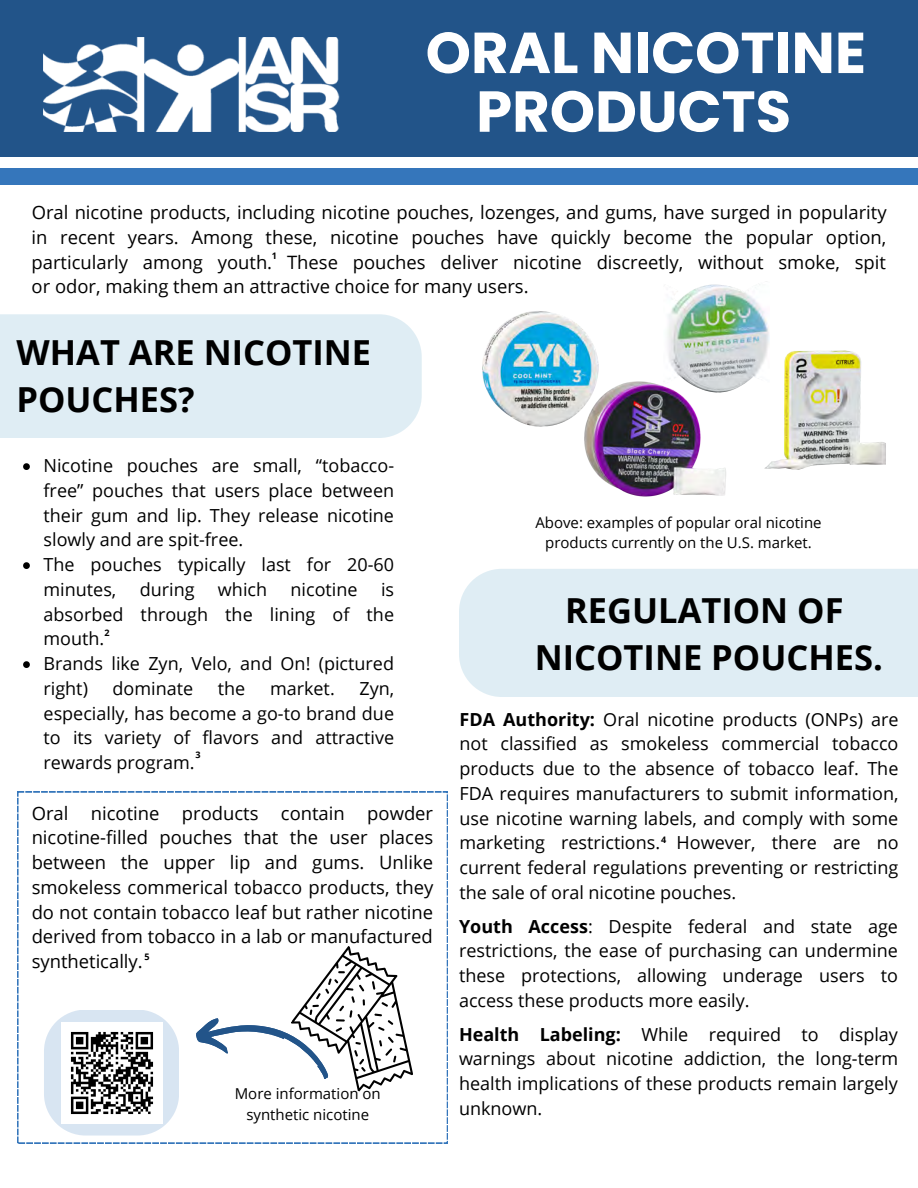
<style>
.page{position:relative;width:918px;height:1188px;background:#fff}
.page>*{position:absolute;margin:0;border:0;box-sizing:border-box;transform-origin:0 0}
.t1{font:700 57.6px/58.7px "Poppins";color:#fff;text-align:center}
.t2{font:700 34.5px/47.2px "Open Sans";color:#000}
.t3{font:18.45px/24.8px "Open Sans";color:#000;text-align:justify}
.t4{font:18px/24.8px "Open Sans";color:#000;text-align:justify}
.t5{font:15px/20.2px "Open Sans";color:#000;text-align:center}
.t6{font:700 9px "Open Sans";color:#000}
.s1{font-weight:700}
</style>
<div class="page">
<div style="left:0;top:168px;width:918px;height:17px;background:#3576bb"></div>
<div style="left:0;top:0;width:918px;height:157px;background:#225489"></div>
<img style="left:44px;top:37px;width:296px;height:95px">
<div style="left:0;top:314px;width:422px;height:124px;background:#dfedf4"></div>
<svg style="left:23px;top:463px;width:7px;height:7px"></svg>
<svg style="left:23px;top:562px;width:7px;height:7px"></svg>
<svg style="left:23px;top:661px;width:7px;height:7px"></svg>
<img style="left:667px;top:284px;width:103px;height:107px">
<img style="left:482px;top:311px;width:117px;height:116px">
<img style="left:760px;top:345px;width:126px;height:125px">
<img style="left:579px;top:376px;width:151px;height:121px">
<div style="left:459px;top:569px;width:459px;height:128px;background:#dfedf4"></div>
<svg style="left:17px;top:792px;width:431px;height:351px"></svg>
<svg style="left:192px;top:936px;width:256px;height:171px"></svg>
<h1 class="t1" style="left:426px;top:24px;width:442px">ORAL NICOTINE<br>PRODUCTS</h1>
<p class="t3" style="left:32px;top:200px;width:857px">Oral nicotine products, including nicotine pouches, lozenges, and gums, have surged in popularity in recent years. Among these, nicotine pouches have quickly become the popular option, particularly among youth.</p>
<p class="t6" style="left:272px;top:250px;width:7px">1</p>
<p class="t3" style="left:32px;top:249px;width:856px;text-indent:255px">These pouches deliver nicotine discreetly, without smoke, spit or odor, making them an attractive choice for many users.</p>
<h2 class="t2" style="left:17px;top:328px;width:356px">WHAT ARE NICOTINE<br>POUCHES?</h2>
<p class="t4" style="left:44px;top:453px;width:352px">Nicotine pouches are small, “tobacco&shy;free” pouches that users place between their gum and lip. They release nicotine slowly and are spit-free.</p>
<p class="t4" style="left:44px;top:552px;width:352px">The pouches typically last for 20-60 minutes,</p>
<p class="t4" style="left:140px;top:577px;width:56px">during</p>
<p class="t4" style="left:218px;top:577px;width:51px">which</p>
<p class="t4" style="left:291px;top:577px;width:69px">nicotine</p>
<p class="t4" style="left:44px;top:577px;width:352px;text-indent:337px">is absorbed through the lining of the mouth.</p>
<p class="t6" style="left:104px;top:626px;width:7px">2</p>
<p class="t4" style="left:44px;top:651px;width:352px">Brands like Zyn, Velo, and On! (pictured right)</p>
<p class="t4" style="left:113px;top:676px;width:82px">dominate</p>
<p class="t4" style="left:218px;top:676px;width:29px">the</p>
<p class="t4" style="left:270px;top:676px;width:66px">market.</p>
<p class="t4" style="left:44px;top:676px;width:352px;text-indent:316px">Zyn, especially, has become a go-to brand due to its variety of flavors and attractive rewards program.</p>
<p class="t6" style="left:195px;top:748px;width:7px">3</p>
<p class="t3" style="left:32px;top:800px;width:403px">Oral nicotine products contain powder nicotine-filled pouches that the user places between the upper lip and gums. Unlike smokeless commerical tobacco products, they do not contain tobacco leaf but rather nicotine derived from tobacco in a lab or manufactured synthetically. <sup>5</sup></p>
<p class="t5" style="left:235px;top:1083px;width:147px">More information on synthetic nicotine</p>
<p class="t5" style="left:535px;top:512px;width:288px">Above: examples of popular oral nicotine products currently on the U.S. market.</p>
<h2 class="t2" style="left:535px;top:586px;width:350px;text-align:center">REGULATION OF<br>NICOTINE POUCHES.</h2>
<p class="t4" style="left:460px;top:706px;width:441px"><span class="s1">FDA Authority:</span> Oral nicotine products (ONPs) are not classified as smokeless commercial tobacco products due to the absence of tobacco leaf. The FDA requires manufacturers to submit information, use nicotine warning labels, and comply with some marketing restrictions. <sup>4</sup> However, there are no current federal regulations preventing or restricting the sale of oral nicotine pouches.</p>
<p class="t4" style="left:459px;top:913px;width:441px"><span class="s1">Youth Access</span>: Despite federal and state age restrictions, the ease of purchasing can undermine these protections, allowing underage users to access these products more easily.</p>
<p class="t4" style="left:459px;top:1021px;width:441px"><span class="s1">Health Labeling:</span> While required to display warnings about nicotine addiction, the long-term health implications of these products remain largely unknown.</p>
</div>
